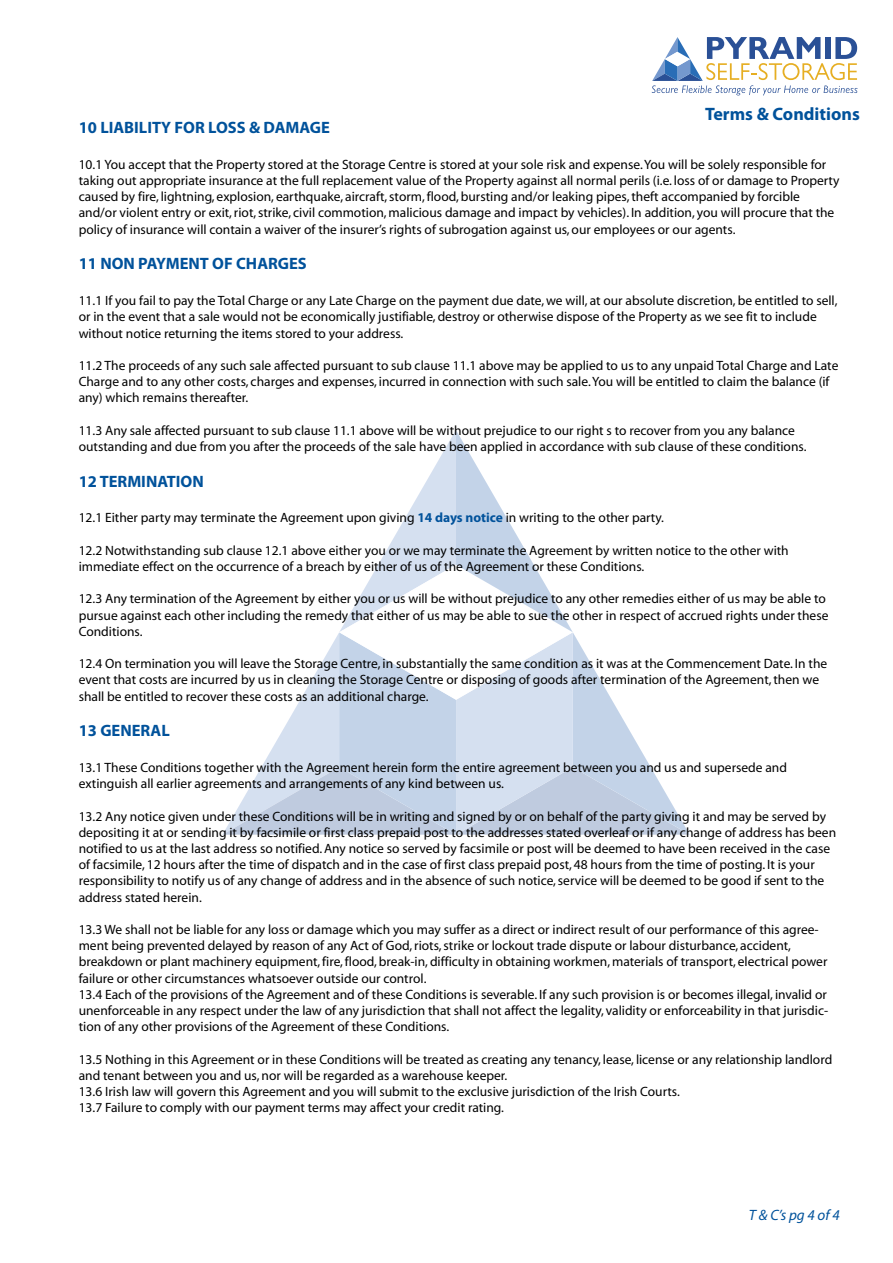
<style>
.page{position:relative;width:893px;height:1263px;background:#fff}
.page>*{position:absolute;margin:0;border:0;box-sizing:border-box;transform-origin:0 0}
.t1{font:700 18px "Myriad Pro";color:#01529b}
.t2{font:700 16.5px "Myriad Pro";color:#01529b}
.t3{font:italic 15px "Myriad Pro";color:#01529b}
.t4{font:13.5px/16.2px "Myriad";color:#000}
.s1{font-family:"Myriad Pro";font-weight:700;color:#01529b}
</style>
<div class="page">
<svg style="left:222px;top:430px;width:468px;height:405px"></svg>
<svg style="left:652px;top:37px;width:205px;height:58px"></svg>
<h1 class="t1" style="left:705px;top:102px;width:156px">Terms &amp; Conditions</h1>
<p class="t2" style="left:79px;top:117px;width:253px">10 LIABILITY FOR LOSS &amp; DAMAGE</p>
<p class="t4" style="left:79px;top:157px;width:762px">10.1 You accept that the Property stored at the Storage Centre is stored at your sole risk and expense. You will be solely responsible for taking out appropriate insurance at the full replacement value of the Property against all normal perils (i.e. loss of or damage to Property caused by fire, lightning, explosion, earthquake, aircraft, storm, flood, bursting and/or leaking pipes, theft accompanied by forcible and/or violent entry or exit, riot, strike, civil commotion, malicious damage and impact by vehicles). In addition, you will procure that the policy of insurance will contain a waiver of the insurer’s rights of subrogation against us, our employees or our agents.</p>
<p class="t2" style="left:79px;top:253px;width:230px">11 NON PAYMENT OF CHARGES</p>
<p class="t4" style="left:79px;top:293px;width:760px">11.1 If you fail to pay the Total Charge or any Late Charge on the payment due date, we will, at our absolute discretion, be entitled to sell, or in the event that a sale would not be economically justifiable, destroy or otherwise dispose of the Property as we see fit to include without notice returning the items stored to your address.</p>
<p class="t4" style="left:79px;top:358px;width:761px">11.2 The proceeds of any such sale affected pursuant to sub clause 11.1 above may be applied to us to any unpaid Total Charge and Late<br>Charge and to any other costs, charges and expenses, incurred in connection with such sale. You will be entitled to claim the balance (if any) which remains thereafter.</p>
<p class="t4" style="left:79px;top:423px;width:729px">11.3 Any sale affected pursuant to sub clause 11.1 above will be without prejudice to our right s to recover from you any balance outstanding and due from you after the proceeds of the sale have been applied in accordance with sub clause of these conditions.</p>
<p class="t2" style="left:79px;top:470px;width:127px">12 TERMINATION</p>
<p class="t4" style="left:79px;top:510px;width:587px">12.1 Either party may terminate the Agreement upon giving <span class="s1">14 days notice</span> in writing to the other party.</p>
<p class="t4" style="left:79px;top:543px;width:712px">12.2 Notwithstanding sub clause 12.1 above either you or we may terminate the Agreement by written notice to the other with immediate effect on the occurrence of a breach by either of us of the Agreement or these Conditions.</p>
<p class="t4" style="left:79px;top:591px;width:751px">12.3 Any termination of the Agreement by either you or us will be without prejudice to any other remedies either of us may be able to pursue against each other including the remedy that either of us may be able to sue the other in respect of accrued rights under these<br>Conditions.</p>
<p class="t4" style="left:79px;top:656px;width:750px">12.4 On termination you will leave the Storage Centre, in substantially the same condition as it was at the Commencement Date. In the event that costs are incurred by us in cleaning the Storage Centre or disposing of goods after termination of the Agreement, then we shall be entitled to recover these costs as an additional charge.</p>
<p class="t2" style="left:79px;top:720px;width:93px">13 GENERAL</p>
<p class="t4" style="left:79px;top:760px;width:710px">13.1 These Conditions together with the Agreement herein form the entire agreement between you and us and supersede and extinguish all earlier agreements and arrangements of any kind between us.</p>
<p class="t4" style="left:79px;top:808px;width:759px">13.2 Any notice given under these Conditions will be in writing and signed by or on behalf of the party giving it and may be served by depositing it at or sending it by facsimile or first class prepaid post to the addresses stated overleaf or if any change of address has been notified to us at the last address so notified. Any notice so served by facsimile or post will be deemed to have been received in the case of facsimile, 12 hours after the time of dispatch and in the case of first class prepaid post, 48 hours from the time of posting. It is your responsibility to notify us of any change of address and in the absence of such notice, service will be deemed to be good if sent to the address stated herein.</p>
<p class="t4" style="left:79px;top:922px;width:751px">13.3 We shall not be liable for any loss or damage which you may suffer as a direct or indirect result of our performance of this agree&shy;ment being prevented delayed by reason of any Act of God, riots, strike or lockout trade dispute or labour disturbance, accident, breakdown or plant machinery equipment, fire, flood, break-in, difficulty in obtaining workmen, materials of transport, electrical power failure or other circumstances whatsoever outside our control.<br>13.4 Each of the provisions of the Agreement and of these Conditions is severable. If any such provision is or becomes illegal, invalid or unenforceable in any respect under the law of any jurisdiction that shall not affect the legality, validity or enforceability in that jurisdic&shy;tion of any other provisions of the Agreement of these Conditions.</p>
<p class="t4" style="left:79px;top:1051px;width:755px">13.5 Nothing in this Agreement or in these Conditions will be treated as creating any tenancy, lease, license or any relationship landlord and tenant between you and us, nor will be regarded as a warehouse keeper.<br>13.6 Irish law will govern this Agreement and you will submit to the exclusive jurisdiction of the Irish Courts.<br>13.7 Failure to comply with our payment terms may affect your credit rating.</p>
<p class="t3" style="left:749px;top:1206px;width:92px">T &amp; C’s pg 4 of 4</p>
</div>
